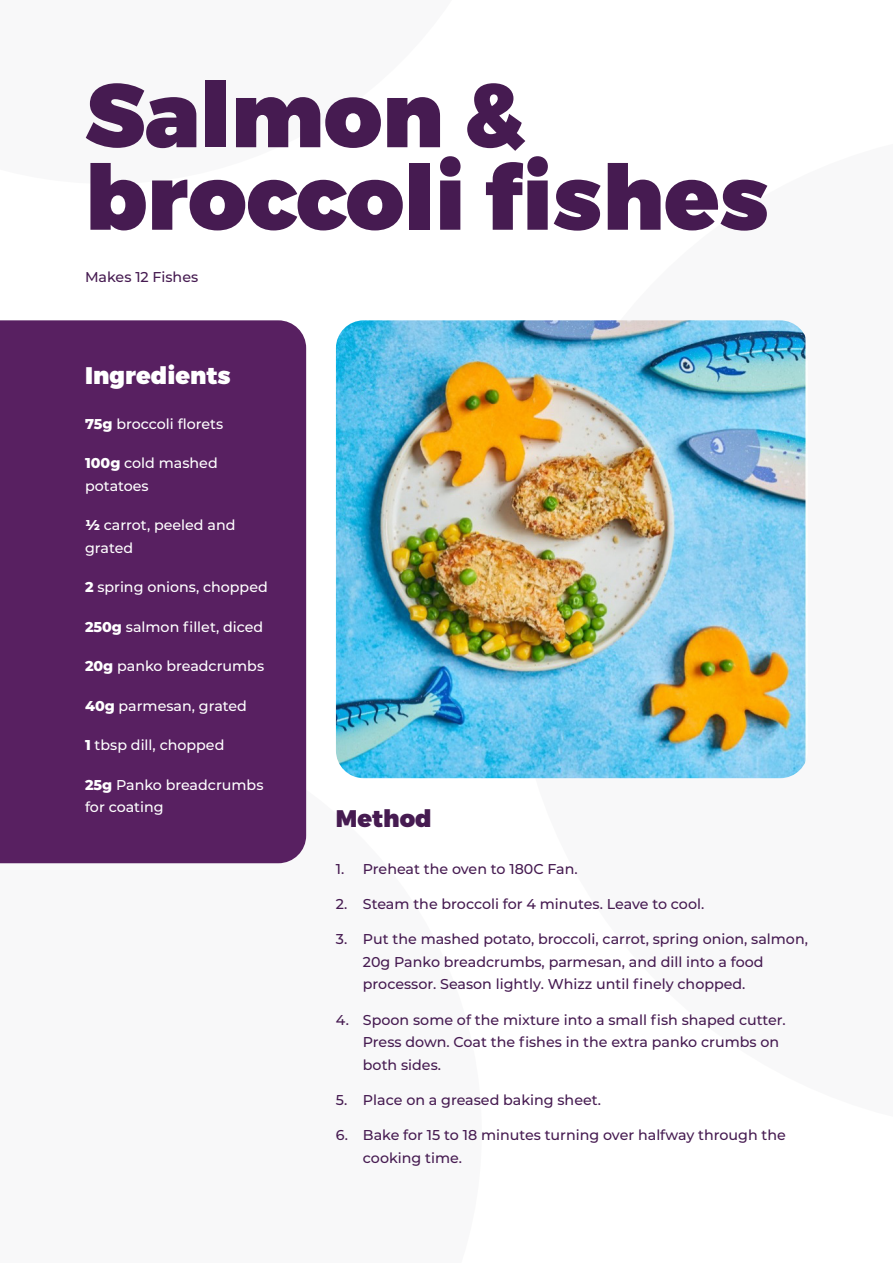
<style>
.page{position:relative;width:893px;height:1263px;background:#fff}
.page>*{position:absolute;margin:0;border:0;box-sizing:border-box;transform-origin:0 0}
.t1{font:900 90px/82.5px "Montserrat";color:#461b51}
.t2{font:900 24px "Montserrat";color:#fff}
.t3{font:900 24px "Montserrat";color:#461b51}
.t4{font:500 14.25px/22.5px "Montserrat";color:#461b51}
.t5{font:500 14.25px/22.5px "Montserrat";color:#fff}
.s1{font-weight:800}
</style>
<div class="page">
<div style="left:0;top:320px;width:306px;height:543px;background:#582061"></div>
<img style="left:336px;top:320px;width:471px;height:458px">
<h1 class="t1" style="left:85px;top:78px;width:686px">Salmon &amp; broccoli fishes</h1>
<p class="t4" style="left:85px;top:267px;width:115px">Makes 12 Fishes</p>
<h2 class="t2" style="left:85px;top:364px;width:147px">Ingredients</h2>
<p class="t5" style="left:85px;top:413px;width:140px"><span class="s1">75g</span> broccoli florets</p>
<p class="t5" style="left:85px;top:453px;width:134px"><span class="s1">100g</span> cold mashed potatoes</p>
<p class="t5" style="left:85px;top:515px;width:152px"><span class="s1">½</span> carrot, peeled and grated</p>
<p class="t5" style="left:85px;top:577px;width:184px"><span class="s1">2</span> spring onions, chopped</p>
<p class="t5" style="left:85px;top:616px;width:180px"><span class="s1">250g</span> salmon fillet, diced</p>
<p class="t5" style="left:85px;top:656px;width:181px"><span class="s1">20g</span> panko breadcrumbs</p>
<p class="t5" style="left:85px;top:695px;width:163px"><span class="s1">40g</span> parmesan, grated</p>
<p class="t5" style="left:85px;top:735px;width:141px"><span class="s1">1</span> tbsp dill, chopped</p>
<p class="t5" style="left:85px;top:774px;width:180px"><span class="s1">25g</span> Panko breadcrumbs for coating</p>
<h2 class="t3" style="left:336px;top:807px;width:97px">Method</h2>
<p class="t4" style="left:336px;top:859px;width:243px">1. Preheat the oven to 180C Fan.</p>
<p class="t4" style="left:336px;top:894px;width:370px">2. Steam the broccoli for 4 minutes. Leave to cool.</p>
<p class="t4" style="left:363px;top:929px;width:446px;text-indent:-27px">3. Put the mashed potato, broccoli, carrot, spring onion, salmon,<br>20g Panko breadcrumbs, parmesan, and dill into a food processor. Season lightly. Whizz until finely chopped.</p>
<p class="t4" style="left:363px;top:1009px;width:424px;text-indent:-27px">4. Spoon some of the mixture into a small fish shaped cutter.<br>Press down. Coat the fishes in the extra panko crumbs on both sides.</p>
<p class="t4" style="left:336px;top:1090px;width:267px">5. Place on a greased baking sheet.</p>
<p class="t4" style="left:363px;top:1125px;width:424px;text-indent:-27px">6. Bake for 15 to 18 minutes turning over halfway through the cooking time.</p>
</div>
